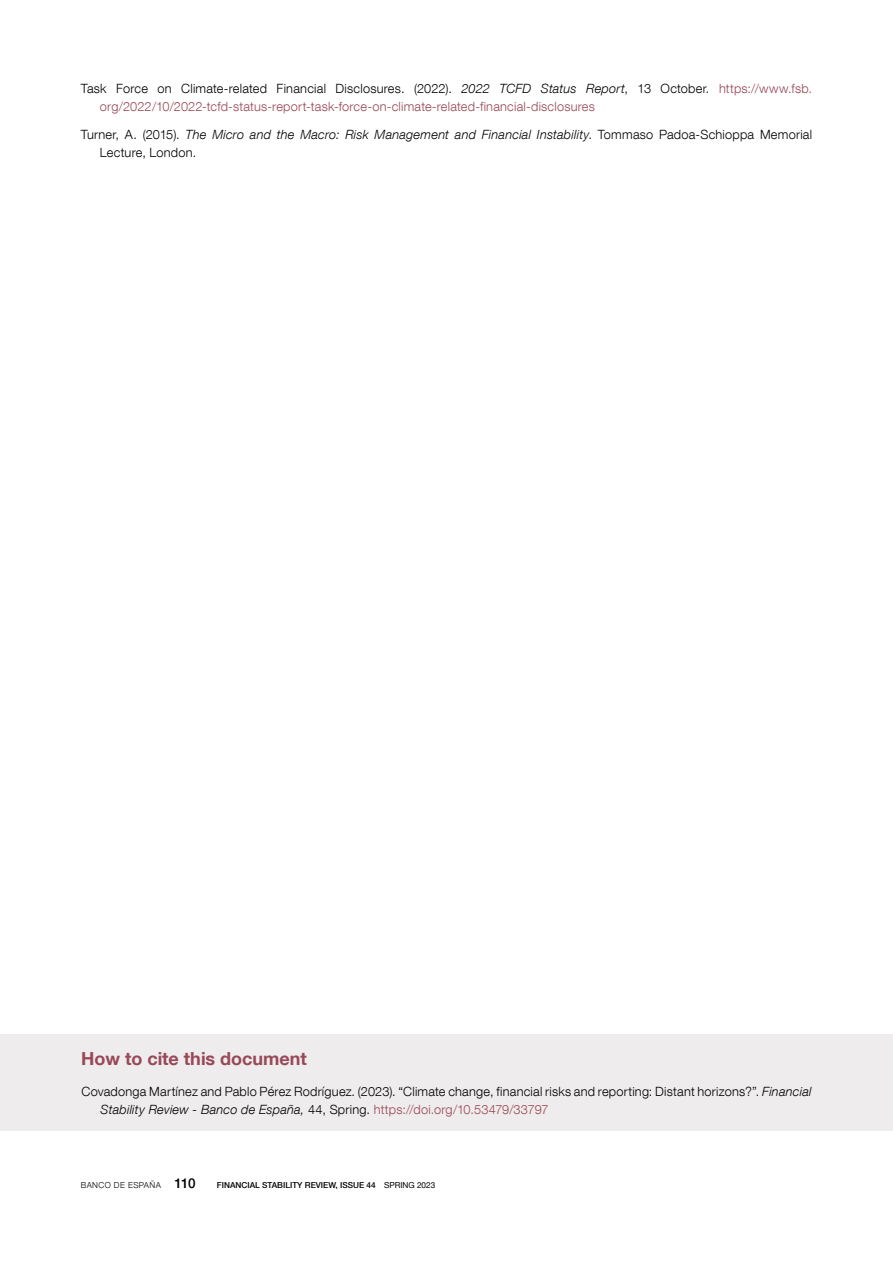
<style>
.page{position:relative;width:893px;height:1263px;background:#fff}
.page>*{position:absolute;margin:0;border:0;box-sizing:border-box;transform-origin:0 0}
.Indice_1{font:700 18px "Bd E Neue Helvetica";color:#984957}
.Bibliografía_Texto{font:300 12.75px/18px "Bd E Neue Helvetica";letter-spacing:.02em;color:#984856}
.Texto_bibliografía{font:300 12.75px/18px "Bd E Neue Helvetica";letter-spacing:.02em;color:#000}
.Bibliografía_Texto-2{font:300 12.75px/18px "Bd E Neue Helvetica";letter-spacing:.02em;color:#000}
.t1{font:500 8.25px "Bd E Neue Helvetica";color:#000}
.t2{font:300 8.25px "Bd E Neue Helvetica";letter-spacing:.05em;color:#000}
.s1{color:#000}
.s2{font-style:italic;color:#000}
.s3{font-style:italic}
.s4{color:#984856}
.s5{font-weight:500;font-size:13.5px}
.s6{font-weight:400}
</style>
<div class="page">
<div style="left:0;top:1034px;width:893px;height:97px;background:#efeced"></div>
<p class="Bibliografía_Texto" style="left:100px;top:79px;width:714px;text-indent:-19px"><span class="s1">Task Force on Climate-related Financial Disclosures. (2022).</span> <span class="s2">2022 TCFD Status Report</span><span class="s1">, 13 October.</span> https://www.fsb. org/2022/10/2022-tcfd-status-report-task-force-on-climate-related-financial-disclosures</p>
<p class="Bibliografía_Texto-2" style="left:100px;top:125px;width:714px;text-indent:-19px">Turner, A. (2015). <span class="s3">The Micro and the Macro: Risk Management and Financial Instability</span>. Tommaso Padoa-Schioppa Memorial<br>Lecture, London.</p>
<p class="Indice_1" style="left:81px;top:1047px;width:227px">How to cite this document</p>
<p class="Texto_bibliografía" style="left:100px;top:1082px;width:712px;text-indent:-19px">Covadonga Martínez and Pablo Pérez Rodríguez. (2023). “Climate change, financial risks and reporting: Distant horizons?”. <span class="s3">Financial<br>Stability Review - Banco de España,</span> 44, Spring. <span class="s4">https://doi.org/10.53479/33797</span></p>
<p class="t2" style="left:81px;top:1180px;width:116px">BANCO DE ESPAÑA <span class="s5">110</span></p>
<p class="t1" style="left:217px;top:1180px;width:220px">FINANCIAL STABILITY REVIEW, ISSUE 44 <span class="s6">SPRING 2023</span></p>
</div>
